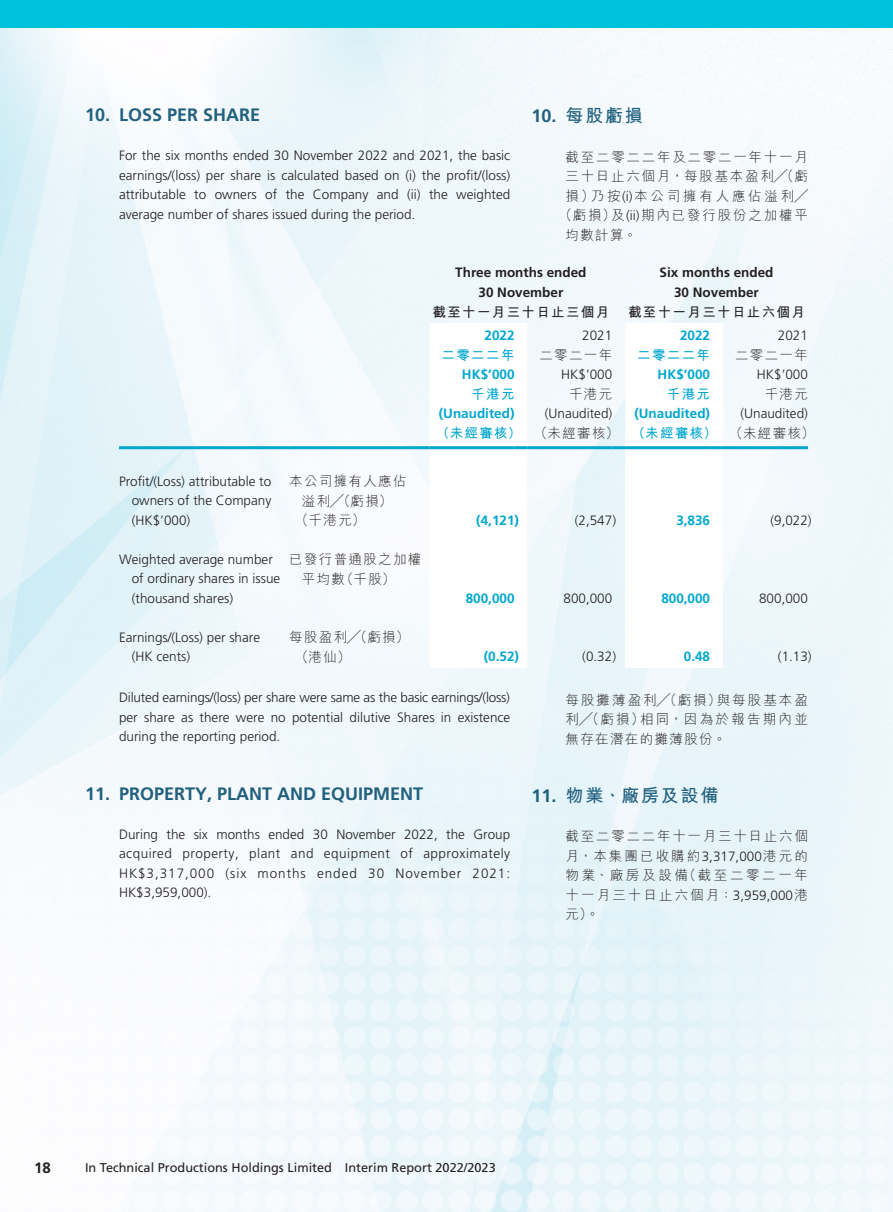
<style>
.page{position:relative;width:893px;height:1212px;background:#fff}
.page>*{position:absolute;margin:0;border:0;box-sizing:border-box;transform-origin:0 0}
.t1{font:700 18px "Frutiger LT Std";color:#21607f}
.t2{font:700 18px "M Hei HK";letter-spacing:.1em;color:#21607f}
.t3{font:700 15px "Frutiger LT Std";color:#231f20}
.t4{font:300 13.5px/19.5px "Frutiger LT Std";color:#231f20;text-align:justify}
.t5{font:300 13.5px/19.5px "M Hei HK";letter-spacing:.13em;color:#231f20;text-align:justify}
.t6{font:700 13.5px "Frutiger LT Std";color:#00a7cf}
.t7{font:700 13.5px/19.5px "Frutiger LT Std";color:#231f20;text-align:center}
.t8{font:700 13.5px "M Hei HK";letter-spacing:.1em;color:#00a7cf}
.t9{font:700 13.5px "M Hei HK";letter-spacing:.1em;color:#231f20}
.t10{font:300 13.5px/19.5px "M Hei HK";letter-spacing:.1em;color:#231f20}
.t11{font:300 13.5px "M Hei HK";letter-spacing:.21em;color:#231f20}
.t12{font:12.75px "Frutiger LT Std";color:#231f20}
.s1{font-family:"Frutiger LT Std"}
.s2{font-weight:300;color:#231f20}
</style>
<div class="page">
<img style="left:0;top:28px;width:893px;height:1184px">
<div style="left:0;top:0;width:893px;height:28px;background:#00c2dd"></div>
<svg style="left:429px;top:323px;width:294px;height:345px"></svg>
<hr style="left:119px;top:446px;width:170px;height:3px;background:#00a7cf">
<hr style="left:289px;top:446px;width:140px;height:3px;background:#00a7cf">
<hr style="left:429px;top:446px;width:85px;height:3px;background:#00a7cf">
<svg style="left:514px;top:446px;width:13px;height:3px"></svg>
<hr style="left:527px;top:446px;width:85px;height:3px;background:#00a7cf">
<svg style="left:612px;top:446px;width:13px;height:3px"></svg>
<hr style="left:625px;top:446px;width:85px;height:3px;background:#00a7cf">
<svg style="left:710px;top:446px;width:13px;height:3px"></svg>
<hr style="left:723px;top:446px;width:85px;height:3px;background:#00a7cf">
<h1 class="t1" style="left:85px;top:104px;width:177px">10. LOSS PER SHARE</h1>
<p class="t4" style="left:119px;top:146px;width:393px">For the six months ended 30 November 2022 and 2021, the basic earnings/(loss) per share is calculated based on (i) the profit/(loss) attributable to owners of the Company and (ii) the weighted average number of shares issued during the period.</p>
<h1 class="t2" style="left:531px;top:103px;width:113px"><span class="s1">10.</span> 每股虧損</h1>
<p class="t5" style="left:566px;top:147px;width:244px">截至二零二二年及二零二一年十一月</p>
<p class="t5" style="left:566px;top:167px;width:244px">三十日止六個月，每股基本盈利╱（虧</p>
<p class="t11" style="left:566px;top:189px;width:244px">損）乃按<span class="s1">(i)</span>本公司擁有人應佔溢利╱</p>
<p class="t5" style="left:559px;top:206px;width:251px">（虧損）及<span class="s1">(ii)</span>期內已發行股份之加權平</p>
<p class="t5" style="left:566px;top:225px;width:73px">均數計算。</p>
<p class="t7" style="left:455px;top:263px;width:133px">Three months ended<br>30 November</p>
<p class="t7" style="left:659px;top:263px;width:116px">Six months ended<br>30 November</p>
<p class="t9" style="left:432px;top:302px;width:178px">截至十一月三十日止三個月</p>
<p class="t9" style="left:628px;top:302px;width:178px">截至十一月三十日止六個月</p>
<p class="t6" style="left:484px;top:327px;width:32px">2022</p>
<p class="t4" style="left:582px;top:326px;width:32px">2021</p>
<p class="t6" style="left:680px;top:327px;width:32px">2022</p>
<p class="t4" style="left:778px;top:326px;width:32px">2021</p>
<p class="t8" style="left:442px;top:345px;width:74px">二零二二年</p>
<p class="t5" style="left:539px;top:345px;width:74px">二零二一年</p>
<p class="t8" style="left:637px;top:345px;width:74px">二零二二年</p>
<p class="t5" style="left:735px;top:345px;width:74px">二零二一年</p>
<p class="t6" style="left:462px;top:366px;width:54px">HK$’000</p>
<p class="t4" style="left:561px;top:365px;width:53px">HK$’000</p>
<p class="t6" style="left:658px;top:366px;width:54px">HK$’000</p>
<p class="t4" style="left:757px;top:365px;width:53px">HK$’000</p>
<p class="t8" style="left:471px;top:384px;width:45px">千港元</p>
<p class="t5" style="left:569px;top:384px;width:45px">千港元</p>
<p class="t8" style="left:667px;top:384px;width:45px">千港元</p>
<p class="t5" style="left:765px;top:384px;width:45px">千港元</p>
<p class="t6" style="left:439px;top:405px;width:77px">(Unaudited)</p>
<p class="t4" style="left:545px;top:404px;width:69px">(Unaudited)</p>
<p class="t6" style="left:634px;top:405px;width:77px">(Unaudited)</p>
<p class="t4" style="left:740px;top:404px;width:69px">(Unaudited)</p>
<p class="t8" style="left:436px;top:423px;width:380px">（未經審核） <span class="s2">（未經審核）</span> （未經審核） <span class="s2">（未經審核）</span></p>
<p class="t4" style="left:132px;top:472px;width:141px;text-indent:-13px">Profit/(Loss) attributable to owners of the Company (HK$’000)</p>
<p class="t10" style="left:289px;top:471px;width:119px">本公司擁有人應佔</p>
<p class="t5" style="left:302px;top:491px;width:92px">溢利╱（虧損）</p>
<p class="t5" style="left:295px;top:510px;width:72px">（千港元）</p>
<p class="t6" style="left:476px;top:512px;width:44px">(4,121)</p>
<p class="t4" style="left:575px;top:511px;width:43px">(2,547)</p>
<p class="t6" style="left:676px;top:512px;width:35px">3,836</p>
<p class="t4" style="left:770px;top:511px;width:43px">(9,022)</p>
<p class="t4" style="left:132px;top:550px;width:150px;text-align:left;text-indent:-13px">Weighted average number of ordinary shares in issue (thousand shares)</p>
<p class="t10" style="left:302px;top:549px;width:121px;text-indent:-13px">已發行普通股之加權平均數（千股）</p>
<p class="t6" style="left:466px;top:590px;width:50px">800,000</p>
<p class="t4" style="left:563px;top:589px;width:50px">800,000</p>
<p class="t6" style="left:661px;top:590px;width:50px">800,000</p>
<p class="t4" style="left:759px;top:589px;width:50px">800,000</p>
<p class="t4" style="left:132px;top:628px;width:130px;text-indent:-13px">Earnings/(Loss) per share (HK cents)</p>
<p class="t5" style="left:295px;top:627px;width:116px;text-indent:-6px">每股盈利╱（虧損）（港仙）</p>
<p class="t6" style="left:484px;top:649px;width:37px">(0.52)</p>
<p class="t4" style="left:582px;top:647px;width:35px">(0.32)</p>
<p class="t6" style="left:684px;top:649px;width:28px">0.48</p>
<p class="t4" style="left:778px;top:647px;width:35px">(1.13)</p>
<p class="t4" style="left:119px;top:688px;width:393px">Diluted earnings/(loss) per share were same as the basic earnings/(loss) per share as there were no potential dilutive Shares in existence during the reporting period.</p>
<p class="t5" style="left:566px;top:690px;width:244px">每股攤薄盈利╱（虧損）與每股基本盈利╱（虧損）相同，因為於報告期內並無存在潛在的攤薄股份。</p>
<h1 class="t1" style="left:85px;top:783px;width:340px">11. PROPERTY, PLANT AND EQU IPMENT</h1>
<p class="t4" style="left:119px;top:825px;width:393px">During the six months ended 30 November 2022, the Group acquired property, plant and equipment of approximately HK$3,317,000 (six months ended 30 November 2021:<br>HK$3,959,000).</p>
<h1 class="t2" style="left:531px;top:782px;width:189px"><span class="s1">11.</span> 物業、廠房及設備</h1>
<p class="t5" style="left:566px;top:826px;width:244px">截至二零二二年十一月三十日止六個月，本集團已收購約<span class="s1">3,317,000</span>港元的物業、廠房及設備（截至二零二一年十一月三十日止六個月：<span class="s1">3,959,000</span>港元）。</p>
<p class="t3" style="left:34px;top:1158px;width:18px">18</p>
<p class="t12" style="left:85px;top:1160px;width:412px">In Technical Productions Holdings Limited Interim Report 2022/2023</p>
</div>
